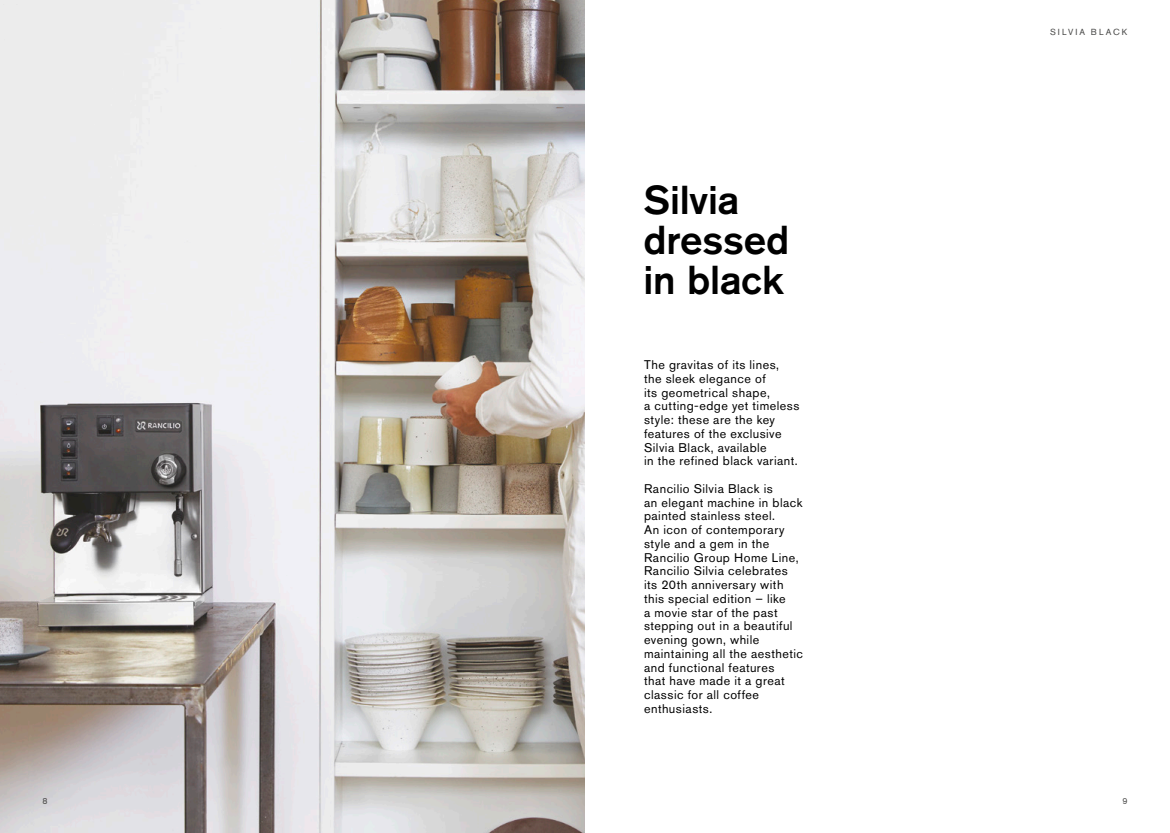
<style>
.page{position:relative;width:1170px;height:833px;background:#fff}
.page>*{position:absolute;margin:0;border:0;box-sizing:border-box;transform-origin:0 0}
.Titles{font:500 40px "Akzidenz Grotesk BQ";letter-spacing:-.005em;color:#000}
.Body_Copy{font:12.5px/13.8px "Akzidenz Grotesk BQ";letter-spacing:.035em;color:#000}
.Details{font:8.75px "Akzidenz Grotesk BQ";letter-spacing:.235em;color:#4a4a49}
</style>
<div class="page">
<img style="left:0;top:0;width:585px;height:833px">
<p class="Titles" style="left:643px;top:176px;width:98px">Silvia</p>
<p class="Titles" style="left:643px;top:216px;width:147px">dressed</p>
<p class="Titles" style="left:643px;top:256px;width:142px">in black</p>
<p class="Body_Copy" style="left:644px;top:358px;width:157px">The gravitas of its lines, the sleek elegance of<br>its geometrical shape,<br>a cutting-edge yet timeless style: these are the key features of the exclusive<br>Silvia Black, available<br>in the refined black variant.</p>
<p class="Body_Copy" style="left:644px;top:481px;width:160px">Rancilio Silvia Black is<br>an elegant machine in black painted stainless steel.<br>An icon of contemporary style and a gem in the<br>Rancilio Group Home Line,<br>Rancilio Silvia celebrates its 20th anniversary with this special edition – like<br>a movie star of the past stepping out in a beautiful evening gown, while maintaining all the aesthetic and functional features<br>that have made it a great classic for all coffee enthusiasts.</p>
<p class="Details" style="left:1049px;top:27px;width:79px">SILVIA BLACK</p>
<p class="Details" style="left:43px;top:796px;width:7px">8</p>
<p class="Details" style="left:1122px;top:796px;width:7px">9</p>
</div>
